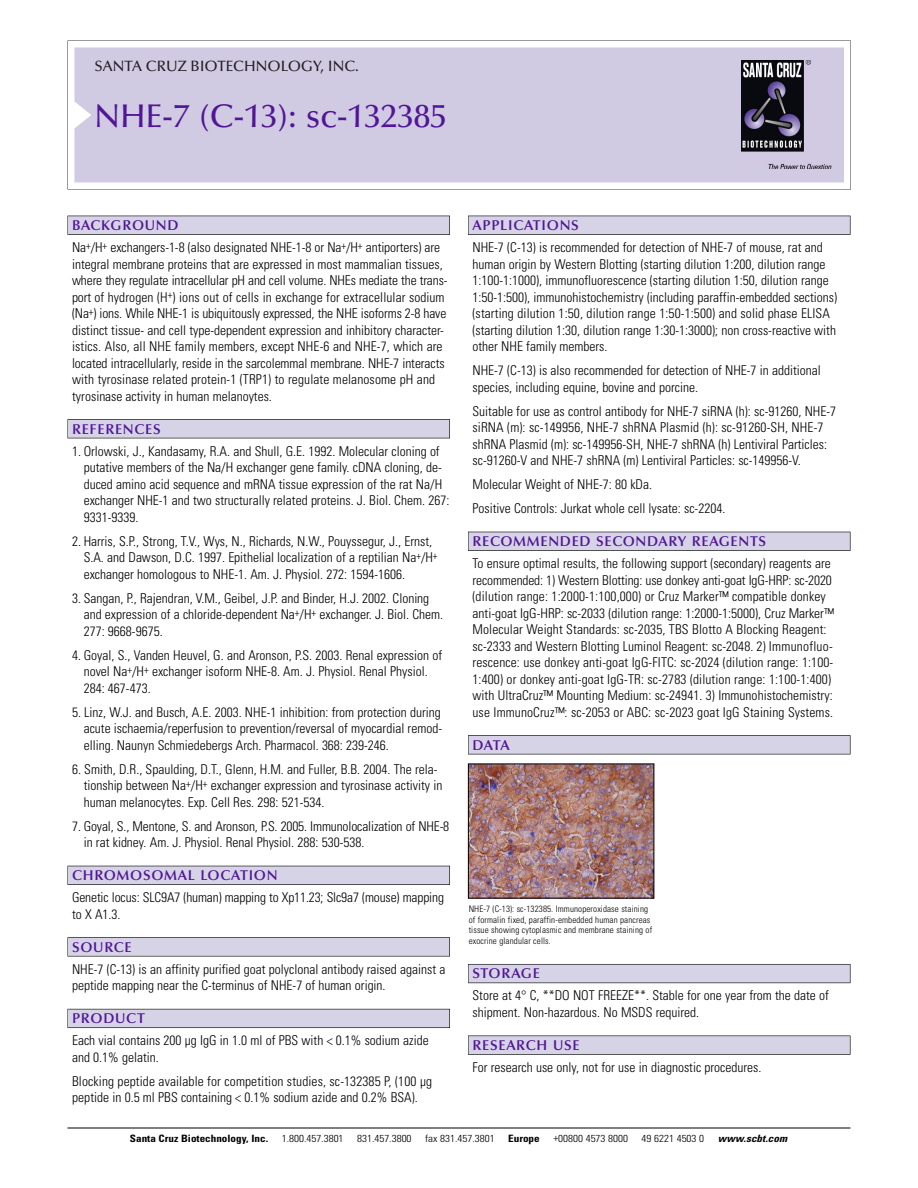
<style>
.page{position:relative;width:918px;height:1188px;background:#fff}
.page>*{position:absolute;margin:0;border:0;box-sizing:border-box;transform-origin:0 0}
.t1{font:500 33px "Optima";color:#511695}
.t2{font:500 15px "Optima";color:#231f20}
.t3{font:600 14.25px "Optima";letter-spacing:.05em;color:#511695}
.t4{font:300 condensed 13.5px/16.5px "Univers";color:#000}
.t5{font:300 condensed 10.2px "Univers";color:#000;scale:1.1 1}
.t6{font:700 condensed 10.2px "Univers";color:#000;scale:1.1 1}
.t7{font:italic 700 condensed 10.2px "Univers";letter-spacing:.005em;color:#000;scale:1.1 1}
.t8{font:300 condensed 9px/10.5px "Univers";letter-spacing:.015em;color:#000}
</style>
<div class="page">
<svg style="left:68px;top:40px;width:783px;height:149px"></svg>
<div style="left:74px;top:47px;width:770px;height:135px;background:#d1cae3"></div>
<img style="left:741px;top:60px;width:90px;height:108px">
<div style="left:68px;top:216px;width:382px;height:19px;background:#525155"></div>
<div style="left:68px;top:216px;width:381px;height:18px;background:#d7d3e7"></div>
<div style="left:68px;top:419px;width:382px;height:19px;background:#525155"></div>
<div style="left:68px;top:420px;width:381px;height:18px;background:#d7d3e7"></div>
<div style="left:68px;top:866px;width:382px;height:19px;background:#525158"></div>
<div style="left:68px;top:866px;width:381px;height:18px;background:#d7d3e7"></div>
<div style="left:68px;top:937px;width:382px;height:19px;background:#575759"></div>
<div style="left:68px;top:938px;width:381px;height:18px;background:#d7d3e7"></div>
<div style="left:68px;top:1009px;width:382px;height:19px;background:#5b5a62"></div>
<div style="left:68px;top:1009px;width:381px;height:18px;background:#d7d3e7"></div>
<div style="left:468px;top:216px;width:382px;height:19px;background:#525155"></div>
<div style="left:468px;top:216px;width:382px;height:18px;background:#d7d3e7"></div>
<div style="left:468px;top:532px;width:382px;height:19px;background:#515055"></div>
<div style="left:468px;top:532px;width:382px;height:18px;background:#d7d3e7"></div>
<div style="left:468px;top:735px;width:382px;height:19px;background:#545357"></div>
<div style="left:468px;top:736px;width:382px;height:18px;background:#d7d3e7"></div>
<div style="left:468px;top:964px;width:382px;height:19px;background:#5b5961"></div>
<div style="left:468px;top:965px;width:382px;height:18px;background:#d7d3e7"></div>
<div style="left:468px;top:1036px;width:382px;height:19px;background:#575759"></div>
<div style="left:468px;top:1036px;width:382px;height:18px;background:#d7d3e7"></div>
<hr style="left:68px;top:1128px;width:782px;height:1px;background:#000">
<img style="left:470px;top:766px;width:182px;height:130px">
<p class="t2" style="left:94px;top:61px;width:266px">SANTA CRUZ BIOTECHNOLOGY, INC.</p>
<h1 class="t1" style="left:94px;top:103px;width:354px">NHE-7 (C-13): sc-132385</h1>
<p class="t3" style="left:72px;top:219px;width:108px">BACKGROUND</p>
<p class="t4" style="left:72px;top:240px;width:377px">Na<sup>+</sup>/H<sup>+</sup> exchangers-1-8 (also designated NHE-1-8 or Na<sup>+</sup>/H<sup>+</sup> antiporters) are integral membrane proteins that are expressed in most mammalian tissues, where they regulate intracellular pH and cell volume. NHEs mediate the trans&shy;port of hydrogen (H<sup>+</sup>) ions out of cells in exchange for extracellular sodium (Na<sup>+</sup>) ions. While NHE-1 is ubiquitously expressed, the NHE isoforms 2-8 have distinct tissue- and cell type-dependent expression and inhibitory character&shy;istics. Also, all NHE family members, except NHE-6 and NHE-7, which are located intracellularly, reside in the sarcolemmal membrane. NHE-7 interacts with tyrosinase related protein-1 (TRP1) to regulate melanosome pH and tyrosinase activity in human melanoytes.</p>
<p class="t3" style="left:72px;top:423px;width:90px">REFERENCES</p>
<p class="t4" style="left:84px;top:444px;width:367px;text-indent:-12px">1. Orlowski, J., Kandasamy, R.A. and Shull, G.E. 1992. Molecular cloning of putative members of the Na/H exchanger gene family. cDNA cloning, de&shy;duced amino acid sequence and mRNA tissue expression of the rat Na/H exchanger NHE-1 and two structurally related proteins. J. Biol. Chem. 267:<br>9331-9339.</p>
<p class="t4" style="left:84px;top:534px;width:355px;text-indent:-12px">2. Harris, S.P., Strong, T.V., Wys, N., Richards, N.W., Pouyssegur, J., Ernst,<br>S.A. and Dawson, D.C. 1997. Epithelial localization of a reptilian Na<sup>+</sup>/H<sup>+ </sup>exchanger homologous to NHE-1. Am. J. Physiol. 272: 1594-1606.</p>
<p class="t4" style="left:84px;top:591px;width:361px;text-indent:-12px">3. Sangan, P., Rajendran, V.M., Geibel, J.P. and Binder, H.J. 2002. Cloning and expression of a chloride-dependent Na<sup>+</sup>/H<sup>+</sup> exchanger. J. Biol. Chem.<br>277: 9668-9675.</p>
<p class="t4" style="left:84px;top:648px;width:360px;text-indent:-12px">4. Goyal, S., Vanden Heuvel, G. and Aronson, P.S. 2003. Renal expression of novel Na<sup>+</sup>/H<sup>+</sup> exchanger isoform NHE-8. Am. J. Physiol. Renal Physiol.<br>284: 467-473.</p>
<p class="t4" style="left:84px;top:705px;width:360px;text-align:justify;text-indent:-12px">5. Linz, W.J. and Busch, A.E. 2003. NHE-1 inhibition: from protection during acute ischaemia/reperfusion to prevention/reversal of myocardial remod&shy;elling. Naunyn Schmiedebergs Arch. Pharmacol. 368: 239-246.</p>
<p class="t4" style="left:84px;top:762px;width:360px;text-indent:-12px">6. Smith, D.R., Spaulding, D.T., Glenn, H.M. and Fuller, B.B. 2004. The rela&shy;tionship between Na<sup>+</sup>/H<sup>+</sup> exchanger expression and tyrosinase activity in human melanocytes. Exp. Cell Res. 298: 521-534.</p>
<p class="t4" style="left:84px;top:819px;width:367px;text-indent:-12px">7. Goyal, S., Mentone, S. and Aronson, P.S. 2005. Immunolocalization of NHE-8 in rat kidney. Am. J. Physiol. Renal Physiol. 288: 530-538.</p>
<p class="t3" style="left:72px;top:870px;width:207px">CHROMOSOMAL LOCATION</p>
<p class="t4" style="left:72px;top:890px;width:374px">Genetic locus: SLC9A7 (human) mapping to Xp11.23; Slc9a7 (mouse) mapping to X A1.3.</p>
<p class="t3" style="left:72px;top:941px;width:61px">SOURCE</p>
<p class="t4" style="left:72px;top:962px;width:375px">NHE-7 (C-13) is an affinity purified goat polyclonal antibody raised against a peptide mapping near the C-terminus of NHE-7 of human origin.</p>
<p class="t3" style="left:72px;top:1013px;width:74px">PRODUCT</p>
<p class="t4" style="left:72px;top:1033px;width:358px">Each vial contains 200 µg IgG in 1.0 ml of PBS with &lt; 0.1% sodium azide and 0.1% gelatin.</p>
<p class="t4" style="left:72px;top:1074px;width:362px">Blocking peptide available for competition studies, sc-132385 P, (100 µg peptide in 0.5 ml PBS containing &lt; 0.1% sodium azide and 0.2% BSA).</p>
<p class="t3" style="left:473px;top:219px;width:108px">APPLICATIONS</p>
<p class="t4" style="left:473px;top:240px;width:366px">NHE-7 (C-13) is recommended for detection of NHE-7 of mouse, rat and human origin by Western Blotting (starting dilution 1:200, dilution range 1:100-1:1000), immunofluorescence (starting dilution 1:50, dilution range 1:50-1:500), immunohistochemistry (including paraffin-embedded sections) (starting dilution 1:50, dilution range 1:50-1:500) and solid phase ELISA (starting dilution 1:30, dilution range 1:30-1:3000); non cross-reactive with other NHE family members.</p>
<p class="t4" style="left:473px;top:363px;width:350px">NHE-7 (C-13) is also recommended for detection of NHE-7 in additional species, including equine, bovine and porcine.</p>
<p class="t4" style="left:473px;top:404px;width:365px">Suitable for use as control antibody for NHE-7 siRNA (h): sc-91260, NHE-7 siRNA (m): sc-149956, NHE-7 shRNA Plasmid (h): sc-91260-SH, NHE-7 shRNA Plasmid (m): sc-149956-SH, NHE-7 shRNA (h) Lentiviral Particles: sc-91260-V and NHE-7 shRNA (m) Lentiviral Particles: sc-149956-V.</p>
<p class="t4" style="left:473px;top:473px;width:254px;line-height:24px">Molecular Weight of NHE-7: 80 kDa.<br>Positive Controls: Jurkat whole cell lysate: sc-2204.</p>
<p class="t3" style="left:473px;top:536px;width:295px">RECOMMENDED SECONDARY REAGENTS</p>
<p class="t4" style="left:473px;top:556px;width:363px">To ensure optimal results, the following support (secondary) reagents are recommended: 1) Western Blotting: use donkey anti-goat IgG-HRP: sc-2020 (dilution range: 1:2000-1:100,000) or Cruz Marker™ compatible donkey anti-goat IgG-HRP: sc-2033 (dilution range: 1:2000-1:5000), Cruz Marker™ Molecular Weight Standards: sc-2035, TBS Blotto A Blocking Reagent: sc-2333 and Western Blotting Luminol Reagent: sc-2048. 2) Immunofluo&shy;rescence: use donkey anti-goat IgG-FITC: sc-2024 (dilution range: 1:100- 1:400) or donkey anti-goat IgG-TR: sc-2783 (dilution range: 1:100-1:400) with UltraCruz™ Mounting Medium: sc-24941. 3) Immunohistochemistry: use ImmunoCruz™: sc-2053 or ABC: sc-2023 goat IgG Staining Systems.</p>
<p class="t3" style="left:473px;top:739px;width:39px">DATA</p>
<p class="t8" style="left:469px;top:905px;width:185px">NHE-7 (C-13): sc-132385. Immunoperoxidase staining of formalin fixed, paraffin-embedded human pancreas tissue showing cytoplasmic and membrane staining of exocrine glandular cells.</p>
<p class="t3" style="left:473px;top:968px;width:69px">STORAGE</p>
<p class="t4" style="left:473px;top:989px;width:358px">Store at 4° C, **DO NOT FREEZE**. Stable for one year from the date of shipment. Non-hazardous. No MSDS required.</p>
<p class="t3" style="left:473px;top:1039px;width:109px">RESEARCH USE</p>
<p class="t4" style="left:473px;top:1060px;width:290px">For research use only, not for use in diagnostic procedures.</p>
<p class="t6" style="left:130px;top:1135px;width:127px">Santa Cruz Biotechnology, Inc.</p>
<p class="t5" style="left:282px;top:1135px;width:58px">1.800.457.3801</p>
<p class="t5" style="left:357px;top:1135px;width:51px">831.457.3800</p>
<p class="t5" style="left:425px;top:1135px;width:65px">fax 831.457.3801</p>
<p class="t6" style="left:508px;top:1135px;width:30px">Europe</p>
<p class="t5" style="left:553px;top:1135px;width:69px">+00800 4573 8000</p>
<p class="t5" style="left:642px;top:1135px;width:58px">49 6221 4503 0</p>
<p class="t7" style="left:718px;top:1135px;width:64px">www.scbt.com</p>
</div>
